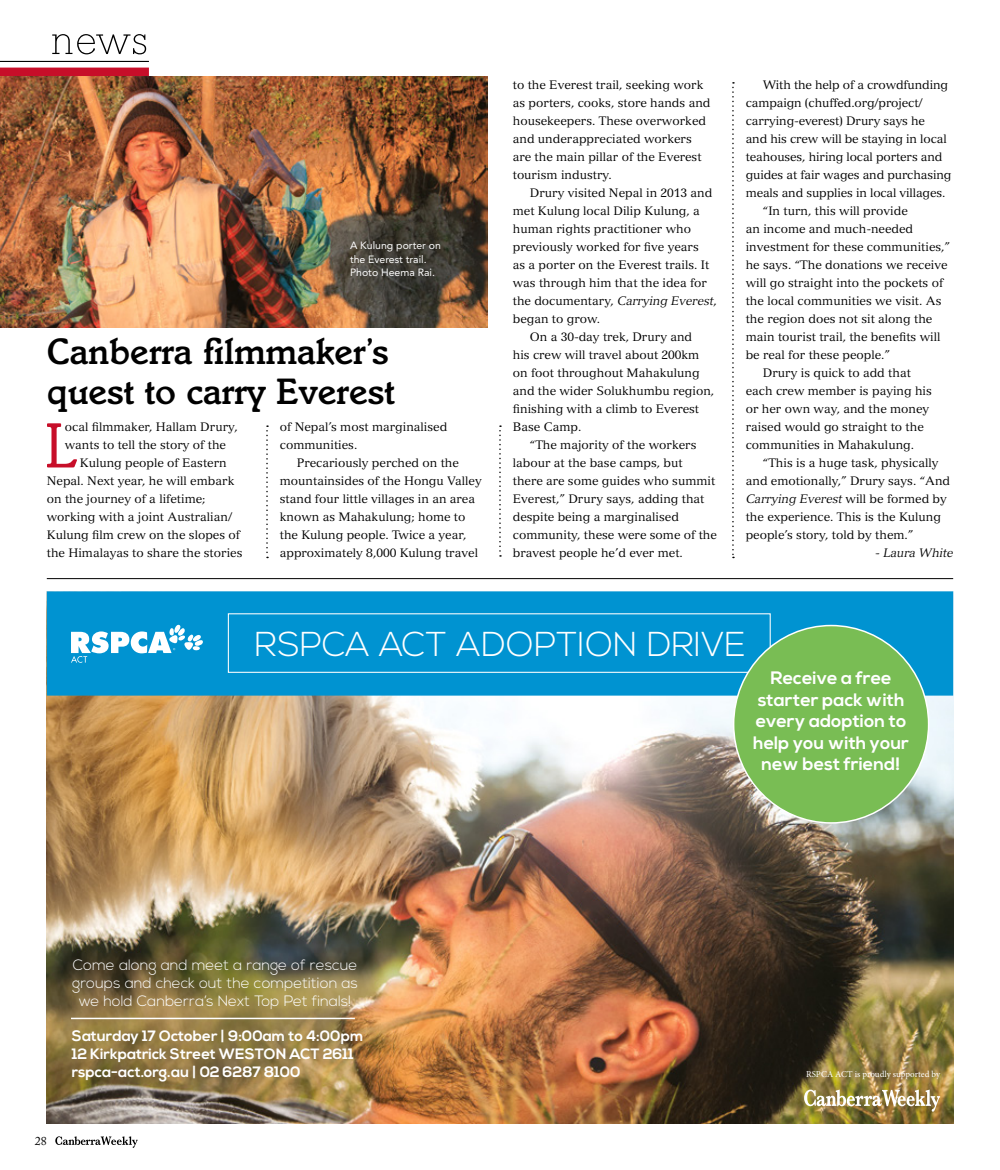
<style>
.page{position:relative;width:1000px;height:1170px;background:#fff}
.page>*{position:absolute;margin:0;border:0;box-sizing:border-box;transform-origin:0 0}
.t1{font:300 52.5px "Beton LT";color:#000}
.t2{font:500 37.5px/39.6px "Italia Std";color:#000}
.t3{font:300 34.5px "Nexa";color:#fff}
.t4{font:700 18px/21.6px "Nexa";color:#fff;text-align:center}
.t5{font:300 15px/18px "Nexa";color:#fff;text-align:center}
.t6{font:700 15px/18px "Nexa";color:#fff}
.t7{font:12px/18px "Versailles LT Std";color:#000}
.t8{font:italic 12px "Versailles LT Std";color:#000}
.t9{font:12px "Adobe Caslon Pro";color:#000}
.t10{font:10.5px/13.5px "Avenir LT Std";color:#fff}
.t11{font:9px "Minion Pro";letter-spacing:-.005em;color:#fff}
.s1{font-style:italic}
.s2{font-style:normal}
</style>
<div class="page">
<hr style="left:47px;top:578px;width:905px;height:1px;background:#000">
<hr style="left:0;top:61px;width:149px;height:1px;background:#000">
<div style="left:0;top:68px;width:149px;height:9px;background:#c70e29"></div>
<img style="left:0;top:77px;width:487px;height:250px">
<svg style="left:266px;top:425px;width:2px;height:133px"></svg>
<svg style="left:732px;top:82px;width:1px;height:476px"></svg>
<svg style="left:499px;top:425px;width:2px;height:131px"></svg>
<svg style="left:47px;top:423px;width:30px;height:44px"></svg>
<img style="left:47px;top:695px;width:905px;height:428px">
<div style="left:48px;top:592px;width:904px;height:102px;background:#0093d1"></div>
<div style="left:47px;top:591px;width:905px;height:104px;border:2px solid #0093d1"></div>
<svg style="left:71px;top:624px;width:132px;height:38px"></svg>
<img style="left:803px;top:1089px;width:136px;height:22px">
<div style="left:733px;top:625px;width:195px;height:197px;background:#79bd54;border-radius:50%"></div>
<hr style="left:71px;top:1017px;width:284px;height:2px;background:#fff">
<svg style="left:55px;top:1136px;width:83px;height:11px"></svg>
<h1 class="t1" style="left:50px;top:8px;width:100px">news</h1>
<p class="t10" style="left:350px;top:239px;width:92px">A Kulung porter on the Everest trail.<br>Photo Heema Rai.</p>
<h2 class="t2" style="left:47px;top:332px;width:349px">Canberra filmmaker’s quest to carry Everest</h2>
<p class="t7" style="left:65px;top:418px;width:174px">ocal filmmaker, Hallam Drury,</p>
<p class="t7" style="left:65px;top:436px;width:163px">wants to tell the story of the</p>
<p class="t7" style="left:80px;top:454px;width:148px">Kulung people of Eastern</p>
<p class="t7" style="left:47px;top:472px;width:189px">Nepal. Next year, he will embark</p>
<p class="t7" style="left:47px;top:490px;width:160px">on the journey of a lifetime;</p>
<p class="t7" style="left:47px;top:508px;width:187px">working with a joint Australian/</p>
<p class="t7" style="left:47px;top:526px;width:195px">Kulung film crew on the slopes of</p>
<p class="t7" style="left:47px;top:544px;width:197px">the Himalayas to share the stories</p>
<p class="t7" style="left:280px;top:418px;width:169px">of Nepal’s most marginalised communities.</p>
<p class="t7" style="left:280px;top:454px;width:203px;text-indent:17px">Precariously perched on the mountainsides of the Hongu Valley stand four little villages in an area known as Mahakulung; home to the Kulung people. Twice a year, approximately 8,000 Kulung travel</p>
<p class="t7" style="left:512px;top:76px;width:199px">to the Everest trail, seeking work as porters, cooks, store hands and housekeepers. These overworked and underappreciated workers are the main pillar of the Everest tourism industry.</p>
<p class="t7" style="left:529px;top:184px;width:184px">Drury visited Nepal in 2013 and</p>
<p class="t7" style="left:512px;top:202px;width:188px">met Kulung local Dilip Kulung, a</p>
<p class="t7" style="left:512px;top:220px;width:180px">human rights practitioner who</p>
<p class="t7" style="left:512px;top:238px;width:187px">previously worked for five years</p>
<p class="t7" style="left:512px;top:256px;width:198px">as a porter on the Everest trails. It</p>
<p class="t7" style="left:512px;top:274px;width:196px">was through him that the idea for</p>
<p class="t7" style="left:512px;top:292px;width:206px">the documentary, <span class="s1">Carrying Everest</span>,</p>
<p class="t7" style="left:512px;top:310px;width:89px">began to grow.</p>
<p class="t7" style="left:529px;top:328px;width:164px">On a 30-day trek, Drury and</p>
<p class="t7" style="left:512px;top:346px;width:188px">his crew will travel about 200km</p>
<p class="t7" style="left:512px;top:364px;width:188px">on foot throughout Mahakulung</p>
<p class="t7" style="left:512px;top:382px;width:203px">and the wider Solukhumbu region,</p>
<p class="t7" style="left:512px;top:400px;width:188px">finishing with a climb to Everest</p>
<p class="t7" style="left:512px;top:418px;width:70px">Base Camp.</p>
<p class="t7" style="left:529px;top:436px;width:168px">“The majority of the workers</p>
<p class="t7" style="left:512px;top:454px;width:171px">labour at the base camps, but</p>
<p class="t7" style="left:512px;top:472px;width:204px">there are some guides who summit</p>
<p class="t7" style="left:512px;top:490px;width:193px">Everest,” Drury says, adding that</p>
<p class="t7" style="left:512px;top:508px;width:168px">despite being a marginalised</p>
<p class="t7" style="left:512px;top:526px;width:205px">community, these were some of the</p>
<p class="t7" style="left:512px;top:544px;width:172px">bravest people he’d ever met.</p>
<p class="t7" style="left:762px;top:76px;width:187px">With the help of a crowdfunding</p>
<p class="t7" style="left:745px;top:94px;width:178px">campaign (chuffed.org/project/</p>
<p class="t7" style="left:745px;top:112px;width:181px">carrying-everest) Drury says he</p>
<p class="t7" style="left:745px;top:130px;width:202px">and his crew will be staying in local</p>
<p class="t7" style="left:745px;top:148px;width:198px">teahouses, hiring local porters and</p>
<p class="t7" style="left:745px;top:166px;width:207px">guides at fair wages and purchasing</p>
<p class="t7" style="left:745px;top:184px;width:201px">meals and supplies in local villages.</p>
<p class="t7" style="left:762px;top:202px;width:146px">“In turn, this will provide</p>
<p class="t7" style="left:745px;top:220px;width:169px">an income and much-needed</p>
<p class="t7" style="left:745px;top:238px;width:206px">investment for these communities,”</p>
<p class="t7" style="left:745px;top:256px;width:203px">he says. “The donations we receive</p>
<p class="t7" style="left:745px;top:274px;width:199px">will go straight into the pockets of</p>
<p class="t7" style="left:745px;top:292px;width:197px">the local communities we visit. As</p>
<p class="t7" style="left:745px;top:310px;width:188px">the region does not sit along the</p>
<p class="t7" style="left:745px;top:328px;width:196px">main tourist trail, the benefits will</p>
<p class="t7" style="left:745px;top:346px;width:146px">be real for these people.”</p>
<p class="t7" style="left:762px;top:364px;width:150px">Drury is quick to add that</p>
<p class="t7" style="left:745px;top:382px;width:188px">each crew member is paying his</p>
<p class="t7" style="left:745px;top:400px;width:185px">or her own way, and the money</p>
<p class="t7" style="left:745px;top:418px;width:179px">raised would go straight to the</p>
<p class="t7" style="left:745px;top:436px;width:170px">communities in Mahakulung.</p>
<p class="t7" style="left:762px;top:454px;width:177px">“This is a huge task, physically</p>
<p class="t7" style="left:745px;top:472px;width:206px">and emotionally,” Drury says. “And</p>
<p class="t8" style="left:745px;top:492px;width:202px">Carrying Everest <span class="s2">will be formed by</span></p>
<p class="t7" style="left:745px;top:508px;width:197px">the experience. This is the Kulung</p>
<p class="t7" style="left:745px;top:526px;width:169px">people’s story, told by them.”</p>
<p class="t8" style="left:874px;top:546px;width:80px">- Laura White</p>
<h3 class="t3" style="left:254px;top:624px;width:492px">RSPCA ACT ADOPTION DRIVE</h3>
<h3 class="t4" style="left:753px;top:667px;width:157px">Receive a free starter pack with every adoption to help you with your new best friend!</h3>
<p class="t9" style="left:35px;top:1133px;width:13px">28</p>
<p class="t5" style="left:72px;top:956px;width:287px">Come along and meet a range of rescue groups and check out the competition as we hold Canberra’s Next Top Pet finals!</p>
<p class="t6" style="left:72px;top:1026px;width:293px">Saturday 17 October | 9:00am to 4:00pm<br>12 Kirkpatrick Street WESTON ACT 2611 rspca-act.org.au | 02 6287 8100</p>
<p class="t11" style="left:806px;top:1068px;width:135px">RSPCA ACT is proudly supported by</p>
</div>
